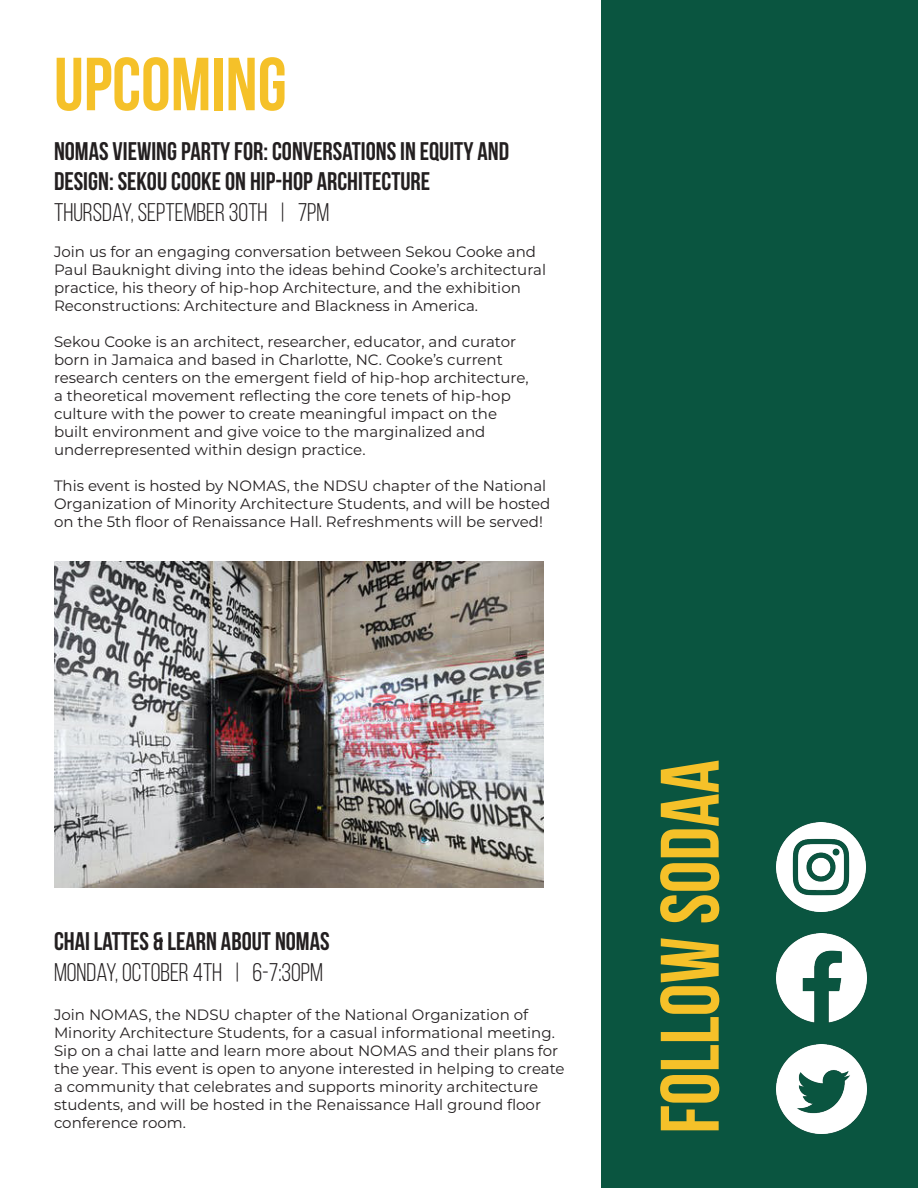
<style>
.page{position:relative;width:918px;height:1188px;background:#fff}
.page>*{position:absolute;margin:0;border:0;box-sizing:border-box;transform-origin:0 0}
.t1{font:700 82.65px "Bebas Neue";color:#f5c129}
.t2{font:700 75px "Bebas Neue";color:#f5c129}
.t3{font:700 25.5px/30.6px "Bebas Neue";color:#231f20}
.t4{font:25.5px "Bebas Neue";color:#231f20}
.t5{font:15px/18px "Montserrat";color:#231f20}
</style>
<div class="page">
<div style="left:602px;top:0;width:316px;height:1188px;background:#0a5540"></div>
<img style="left:54px;top:562px;width:489px;height:326px">
<img style="left:777px;top:933px;width:90px;height:90px">
<img style="left:777px;top:823px;width:89px;height:89px">
<img style="left:777px;top:1044px;width:90px;height:90px">
<p class="t2" style="left:54px;top:43px;width:234px">UPCOMING</p>
<p class="t3" style="left:54px;top:135px;width:457px">NOMAS VIEWING PARTY FOR: CONVERSATIONS IN EQUITY AND<br>DESIGN: SEKOU COOKE ON HIP-HOP ARCHITECTURE</p>
<p class="t4" style="left:54px;top:198px;width:277px">THURSDAY, SEPTEMBER 30TH | 7PM</p>
<p class="t5" style="left:54px;top:242px;width:494px">Join us for an engaging conversation between Sekou Cooke and Paul Bauknight diving into the ideas behind Cooke’s architectural practice, his theory of hip-hop Architecture, and the exhibition Reconstructions: Architecture and Blackness in America.</p>
<p class="t5" style="left:54px;top:332px;width:476px">Sekou Cooke is an architect, researcher, educator, and curator born in Jamaica and based in Charlotte, NC. Cooke’s current research centers on the emergent field of hip-hop architecture, a theoretical movement reflecting the core tenets of hip-hop culture with the power to create meaningful impact on the built environment and give voice to the marginalized and underrepresented within design practice.</p>
<p class="t5" style="left:54px;top:476px;width:498px">This event is hosted by NOMAS, the NDSU chapter of the National<br>Organization of Minority Architecture Students, and will be hosted on the 5th floor of Renaissance Hall. Refreshments will be served!</p>
<p class="t3" style="left:54px;top:926px;width:277px">CHAI LATTES &amp; LEARN ABOUT NOMAS</p>
<p class="t4" style="left:54px;top:958px;width:271px">MONDAY, OCTOBER 4TH | 6-7:30PM</p>
<p class="t5" style="left:54px;top:1005px;width:512px">Join NOMAS, the NDSU chapter of the National Organization of Minority Architecture Students, for a casual informational meeting.<br>Sip on a chai latte and learn more about NOMAS and their plans for the year. This event is open to anyone interested in helping to create a community that celebrates and supports minority architecture students, and will be hosted in the Renaissance Hall ground floor conference room.</p>
<p class="t1" style="left:645px;top:1134px;width:375px;rotate:-90deg">FOLLOW SODAA</p>
</div>
